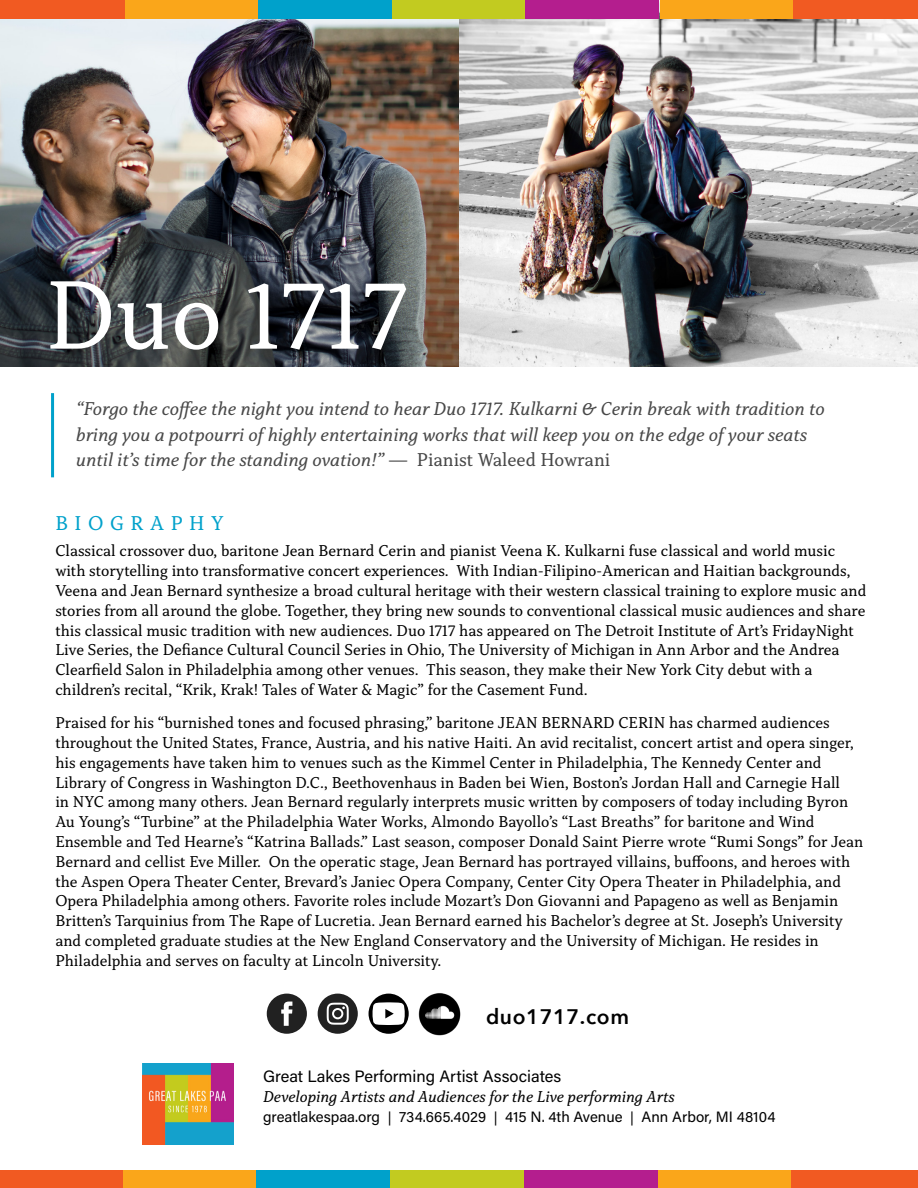
<style>
.page{position:relative;width:918px;height:1188px;background:#fff}
.page>*{position:absolute;margin:0;border:0;box-sizing:border-box;transform-origin:0 0}
.t1{font:102px "Capitolina";color:#fff}
.t2{font:600 21px "Avenir Next";letter-spacing:.03em;color:#000}
.t3{font:21px "Capitolina";letter-spacing:.31em;color:#00a1cb}
.t4{font:italic 19.5px/25.5px "Capitolina";color:#474747}
.t5{font:16.5px/19.8px "Capitolina";color:#000}
.t6{font:italic 16.5px "Capitolina";color:#000}
.t7{font:16.5px "Acumin Pro";color:#000}
.t8{font:15px "Acumin Pro";color:#000}
.s1{font-style:normal}
.s2{font-size:13.5px}
</style>
<div class="page">
<img style="left:419px;top:993px;width:42px;height:43px">
<img style="left:0;top:0;width:918px;height:366px">
<div style="left:0;top:0;width:125px;height:19px;background:#f15a22"></div>
<div style="left:125px;top:0;width:134px;height:19px;background:#faa61a"></div>
<div style="left:392px;top:0;width:133px;height:19px;background:#c2cb20"></div>
<div style="left:660px;top:0;width:133px;height:19px;background:#faa61a"></div>
<div style="left:258px;top:0;width:134px;height:19px;background:#00a1cb"></div>
<div style="left:526px;top:0;width:133px;height:19px;background:#b41e8e"></div>
<div style="left:793px;top:0;width:125px;height:19px;background:#f15a22"></div>
<div style="left:0;top:1171px;width:123px;height:17px;background:#f15a22"></div>
<div style="left:124px;top:1171px;width:133px;height:17px;background:#faa61a"></div>
<div style="left:390px;top:1171px;width:134px;height:17px;background:#c2cb20"></div>
<div style="left:658px;top:1171px;width:134px;height:17px;background:#faa61a"></div>
<div style="left:257px;top:1171px;width:133px;height:17px;background:#00a1cb"></div>
<div style="left:524px;top:1171px;width:134px;height:17px;background:#b41e8e"></div>
<div style="left:792px;top:1171px;width:126px;height:17px;background:#f15a22"></div>
<div style="left:267px;top:994px;width:40px;height:40px;background:#212121;border-radius:20px"></div>
<svg style="left:281px;top:1002px;width:11px;height:24px"></svg>
<div style="left:318px;top:994px;width:40px;height:40px;background:#212121;border-radius:20px"></div>
<svg style="left:327px;top:1003px;width:22px;height:22px"></svg>
<hr style="left:51px;top:393px;width:3px;height:84px;background:#00a1cb">
<div style="left:369px;top:994px;width:40px;height:40px;background:#000;border-radius:20px"></div>
<svg style="left:373px;top:1002px;width:32px;height:23px"></svg>
<img style="left:142px;top:1064px;width:92px;height:81px">
<h1 class="t1" style="left:45px;top:256px;width:365px">Duo 1717</h1>
<p class="t4" style="left:76px;top:396px;width:750px">“Forgo the coffee the night you intend to hear Duo 1717. Kulkarni &amp; Cerin break with tradition to bring you a potpourri of highly entertaining works that will keep you on the edge of your seats until it’s time for the standing ovation!” <span class="s1">— Pianist Waleed Howrani</span></p>
<p class="t3" style="left:55px;top:511px;width:170px">BIOGRAPHY</p>
<p class="t5" style="left:55px;top:541px;width:812px">Classical crossover duo, baritone Jean Bernard Cerin and pianist Veena K. Kulkarni fuse classical and world music with storytelling into transformative concert experiences. With Indian-Filipino-American and Haitian backgrounds, Veena and Jean Bernard synthesize a broad cultural heritage with their western classical training to explore music and stories from all around the globe. Together, they bring new sounds to conventional classical music audiences and share this classical music tradition with new audiences. Duo 1717 has appeared on The Detroit Institute of Art’s FridayNight Live Series, the Defiance Cultural Council Series in Ohio, The University of Michigan in Ann Arbor and the Andrea Clearfield Salon in Philadelphia among other venues. This season, they make their New York City debut with a children’s recital, “Krik, Krak! Tales of Water &amp; Magic” for the Casement Fund.</p>
<p class="t5" style="left:55px;top:713px;width:809px">Praised for his “burnished tones and focused phrasing,” baritone JEAN BERNARD CERIN has charmed audiences throughout the United States, France, Austria, and his native Haiti. An avid recitalist, concert artist and opera singer, his engagements have taken him to venues such as the Kimmel Center in Philadelphia, The Kennedy Center and Library of Congress in Washington D.C., Beethovenhaus in Baden bei Wien, Boston’s Jordan Hall and Carnegie Hall<br>in NYC among many others. Jean Bernard regularly interprets music written by composers of today including Byron Au Young’s “Turbine” at the Philadelphia Water Works, Almondo Bayollo’s “Last Breaths” for baritone and Wind Ensemble and Ted Hearne’s “Katrina Ballads.” Last season, composer Donald Saint Pierre wrote “Rumi Songs” for Jean Bernard and cellist Eve Miller. On the operatic stage, Jean Bernard has portrayed villains, buffoons, and heroes with the Aspen Opera Theater Center, Brevard’s Janiec Opera Company, Center City Opera Theater in Philadelphia, and Opera Philadelphia among others. Favorite roles include Mozart’s Don Giovanni and Papageno as well as Benjamin Britten’s Tarquinius from The Rape of Lucretia. Jean Bernard earned his Bachelor’s degree at St. Joseph’s University and completed graduate studies at the New England Conservatory and the University of Michigan. He resides in Philadelphia and serves on faculty at Lincoln University.</p>
<p class="t2" style="left:486px;top:999px;width:145px">duo1717.com</p>
<p class="t7" style="left:263px;top:1065px;width:300px">Great Lakes Performing Artist Associates</p>
<p class="t6" style="left:263px;top:1087px;width:413px">Developing Artists and Audiences for the Live performing Arts</p>
<p class="t8" style="left:263px;top:1106px;width:514px">greatlakespaa.org <span class="s2">|</span> 734.665.4029 <span class="s2">|</span> 415 N. 4th Avenue <span class="s2">|</span> Ann Arbor, MI 48104</p>
</div>
